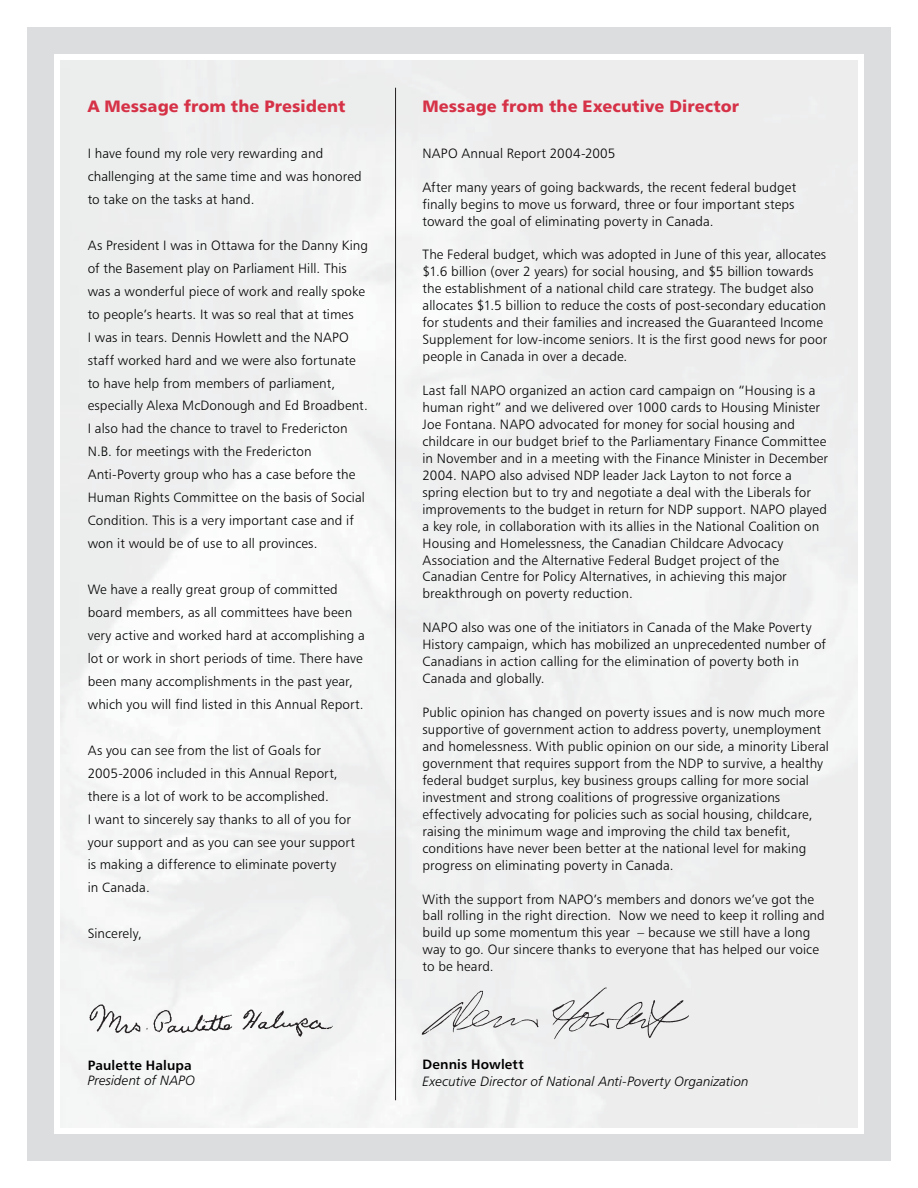
<style>
.page{position:relative;width:918px;height:1188px;background:#fff}
.page>*{position:absolute;margin:0;border:0;box-sizing:border-box;transform-origin:0 0}
.t1{font:16.5px "Humanist 777 BT Black B";letter-spacing:.01em;color:#d63247}
.t2{font:13.5px/17px "Humanist 777 BT Light B";letter-spacing:.005em;color:#000}
.t3{font:13.5px "Humanist 777 BT Light Italic B";letter-spacing:.005em;color:#000}
.t4{font:13.5px "Humanist 777 BT Bold B";letter-spacing:.01em;color:#000}
</style>
<div class="page">
<div style="left:27px;top:27px;width:864px;height:1134px;background:#dcdddf"></div>
<div style="left:54px;top:54px;width:810px;height:1080px;background:#eff0f0"></div>
<img style="left:418px;top:986px;width:277px;height:55px">
<img style="left:88px;top:1003px;width:247px;height:35px">
<svg style="left:395px;top:87px;width:1px;height:1014px"></svg>
<p class="t1" style="left:88px;top:96px;width:259px">A Message from the President</p>
<p class="t2" style="left:88px;top:142px;width:276px;line-height:23px">I have found my role very rewarding and challenging at the same time and was honored to take on the tasks at hand.</p>
<p class="t2" style="left:88px;top:233px;width:282px;line-height:23px">As President I was in Ottawa for the Danny King of the Basement play on Parliament Hill. This was a wonderful piece of work and really spoke to people’s hearts. It was so real that at times<br>I was in tears. Dennis Howlett and the NAPO staff worked hard and we were also fortunate to have help from members of parliament, especially Alexa McDonough and Ed Broadbent.<br>I also had the chance to travel to Fredericton N.B. for meetings with the Fredericton Anti-Poverty group who has a case before the Human Rights Committee on the basis of Social Condition. This is a very important case and if won it would be of use to all provinces.</p>
<p class="t2" style="left:88px;top:578px;width:279px;line-height:23px">We have a really great group of committed board members, as all committees have been very active and worked hard at accomplishing a lot or work in short periods of time. There have been many accomplishments in the past year, which you will find listed in this Annual Report.</p>
<p class="t2" style="left:88px;top:738px;width:269px;line-height:23px">As you can see from the list of Goals for 2005-2006 included in this Annual Report, there is a lot of work to be accomplished.<br>I want to sincerely say thanks to all of you for your support and as you can see your support is making a difference to eliminate poverty<br>in Canada.</p>
<p class="t2" style="left:88px;top:925px;width:56px">Sincerely,</p>
<p class="t4" style="left:88px;top:1056px;width:106px">Paulette Halupa</p>
<p class="t3" style="left:88px;top:1072px;width:109px">President of NAPO</p>
<p class="t1" style="left:423px;top:96px;width:318px">Message from the Executive Director</p>
<p class="t2" style="left:423px;top:144px;width:194px">NAPO Annual Report 2004-2005</p>
<p class="t2" style="left:423px;top:178px;width:375px">After many years of going backwards, the recent federal budget finally begins to move us forward, three or four important steps toward the goal of eliminating poverty in Canada.</p>
<p class="t2" style="left:423px;top:246px;width:406px">The Federal budget, which was adopted in June of this year, allocates $1.6 billion (over 2 years) for social housing, and $5 billion towards the establishment of a national child care strategy. The budget also allocates $1.5 billion to reduce the costs of post-secondary education for students and their families and increased the Guaranteed Income Supplement for low-income seniors. It is the first good news for poor people in Canada in over a decade.</p>
<p class="t2" style="left:423px;top:382px;width:407px">Last fall NAPO organized an action card campaign on “Housing is a human right” and we delivered over 1000 cards to Housing Minister Joe Fontana. NAPO advocated for money for social housing and childcare in our budget brief to the Parliamentary Finance Committee in November and in a meeting with the Finance Minister in December 2004. NAPO also advised NDP leader Jack Layton to not force a spring election but to try and negotiate a deal with the Liberals for improvements to the budget in return for NDP support. NAPO played a key role, in collaboration with its allies in the National Coalition on Housing and Homelessness, the Canadian Childcare Advocacy Association and the Alternative Federal Budget project of the Canadian Centre for Policy Alternatives, in achieving this major breakthrough on poverty reduction.</p>
<p class="t2" style="left:423px;top:619px;width:405px">NAPO also was one of the initiators in Canada of the Make Poverty History campaign, which has mobilized an unprecedented number of Canadians in action calling for the elimination of poverty both in Canada and globally.</p>
<p class="t2" style="left:423px;top:704px;width:408px">Public opinion has changed on poverty issues and is now much more supportive of government action to address poverty, unemployment and homelessness. With public opinion on our side, a minority Liberal government that requires support from the NDP to survive, a healthy federal budget surplus, key business groups calling for more social investment and strong coalitions of progressive organizations effectively advocating for policies such as social housing, childcare, raising the minimum wage and improving the child tax benefit, conditions have never been better at the national level for making progress on eliminating poverty in Canada.</p>
<p class="t2" style="left:423px;top:890px;width:404px">With the support from NAPO’s members and donors we’ve got the ball rolling in the right direction. Now we need to keep it rolling and build up some momentum this year – because we still have a long way to go. Our sincere thanks to everyone that has helped our voice to be heard.</p>
<p class="t4" style="left:423px;top:1056px;width:103px">Dennis Howlett</p>
<p class="t3" style="left:423px;top:1073px;width:328px">Executive Director of National Anti-Poverty Organization</p>
</div>
